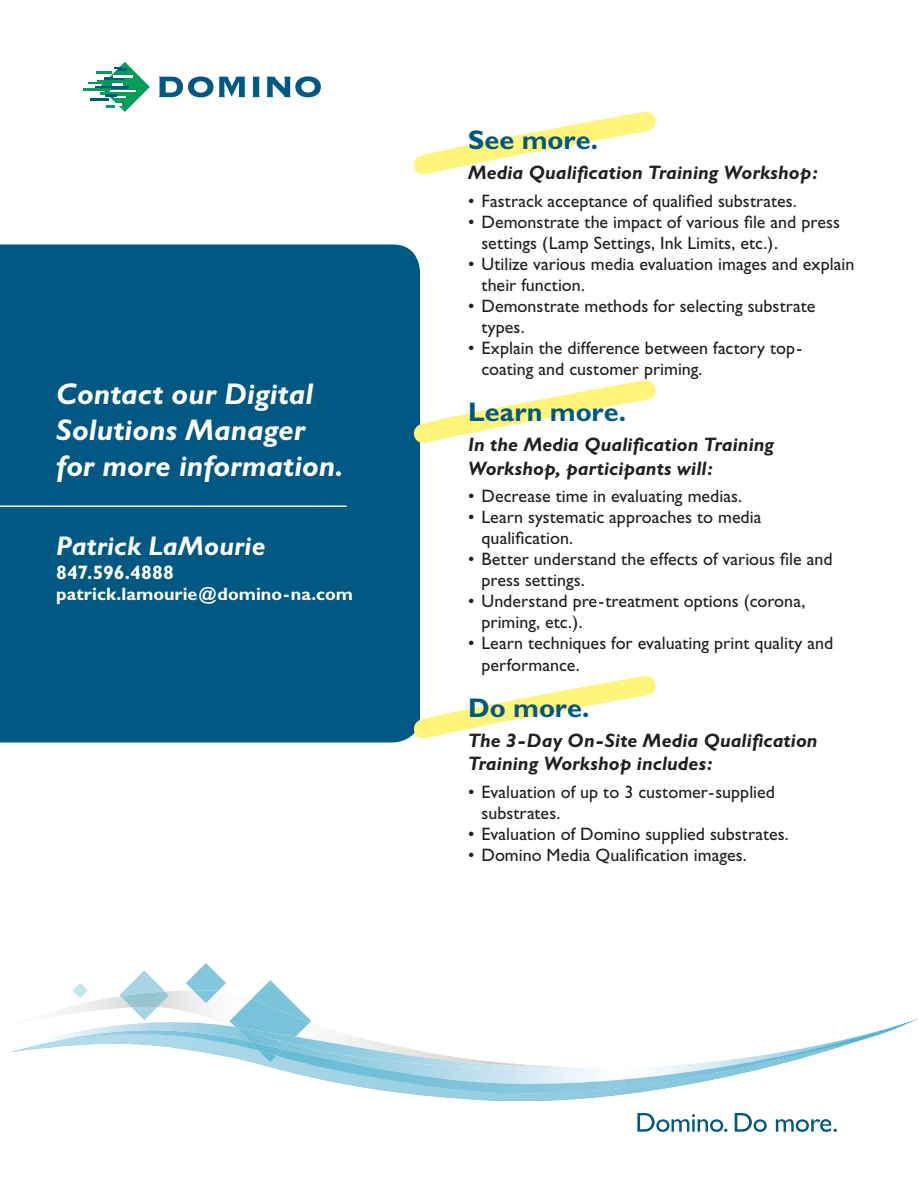
<style>
.page{position:relative;width:918px;height:1188px;background:#fff}
.page>*{position:absolute;margin:0;border:0;box-sizing:border-box;transform-origin:0 0}
.t1{font:italic 700 30px/36px "Gill Sans";letter-spacing:.005em;color:#fff}
.t2{font:700 27px "Gill Sans";color:#005883}
.t3{font:italic 700 27px "Gill Sans";letter-spacing:.01em;color:#fff}
.t4{font:italic 700 19.5px/23.4px "Gill Sans";letter-spacing:.005em;color:#231f20}
.t5{font:700 19.5px "Gill Sans";color:#fff}
.t6{font:18px/21px "Gill Sans";color:#231f20}
.t7{font:700 18px "Gill Sans";color:#fff}
</style>
<div class="page">
<div style="left:0;top:244px;width:420px;height:498px;background:#005883"></div>
<svg style="left:400px;top:367px;width:256px;height:90px"></svg>
<svg style="left:400px;top:663px;width:256px;height:79px"></svg>
<svg style="left:413px;top:111px;width:243px;height:64px"></svg>
<hr style="left:0;top:505px;width:346px;height:2px;background:#fff">
<svg style="left:637px;top:1113px;width:200px;height:19px"></svg>
<svg style="left:119px;top:971px;width:46px;height:38px"></svg>
<img style="left:120px;top:991px;width:49px;height:16px">
<svg style="left:242px;top:980px;width:47px;height:19px"></svg>
<img style="left:229px;top:999px;width:70px;height:10px">
<svg style="left:73px;top:983px;width:15px;height:15px"></svg>
<img style="left:18px;top:1009px;width:298px;height:16px">
<svg style="left:411px;top:1094px;width:215px;height:7px;fill:#97cee2"></svg>
<img style="left:881px;top:1019px;width:37px;height:14px">
<img style="left:10px;top:1025px;width:871px;height:69px">
<img style="left:250px;top:1042px;width:33px;height:14px">
<svg style="left:186px;top:963px;width:40px;height:28px"></svg>
<img style="left:193px;top:990px;width:25px;height:13px">
<svg style="left:253px;top:77px;width:7px;height:20px"></svg>
<svg style="left:267px;top:76px;width:54px;height:21px"></svg>
<svg style="left:159px;top:77px;width:86px;height:20px"></svg>
<hr style="left:83px;top:89px;width:28px;height:2px;background:#009e57">
<svg style="left:88px;top:62px;width:62px;height:50px"></svg>
<h1 class="t1" style="left:56px;top:376px;width:289px">Contact our Digital<br>Solutions Manager for more information.</h1>
<h2 class="t3" style="left:56px;top:531px;width:211px">Patrick LaMourie</h2>
<p class="t5" style="left:56px;top:561px;width:119px">847.596.4888</p>
<p class="t7" style="left:56px;top:584px;width:298px">patrick.lamourie@domino-na.com</p>
<h2 class="t2" style="left:468px;top:124px;width:132px">See more.</h2>
<p class="t4" style="left:468px;top:161px;width:351px">Media Qualification Training Workshop:</p>
<p class="t6" style="left:468px;top:191px;width:330px">• Fastrack acceptance of qualified substrates.</p>
<p class="t6" style="left:482px;top:212px;width:360px;text-indent:-14px">• Demonstrate the impact of various file and press settings (Lamp Settings, Ink Limits, etc.).</p>
<p class="t6" style="left:482px;top:254px;width:374px;text-indent:-14px">• Utilize various media evaluation images and explain their function.</p>
<p class="t6" style="left:482px;top:296px;width:335px;text-indent:-14px">• Demonstrate methods for selecting substrate types.</p>
<p class="t6" style="left:482px;top:338px;width:322px;text-indent:-14px">• Explain the difference between factory top&shy;coating and customer priming.</p>
<h2 class="t2" style="left:468px;top:396px;width:160px">Learn more.</h2>
<p class="t4" style="left:468px;top:433px;width:308px">In the Media Qualification Training<br>Workshop, participants will:</p>
<p class="t6" style="left:468px;top:486px;width:276px">• Decrease time in evaluating medias.</p>
<p class="t6" style="left:482px;top:507px;width:282px;text-indent:-14px">• Learn systematic approaches to media qualification.</p>
<p class="t6" style="left:482px;top:549px;width:353px;text-indent:-14px">• Better understand the effects of various file and press settings.</p>
<p class="t6" style="left:482px;top:591px;width:325px;text-indent:-14px">• Understand pre-treatment options (corona, priming, etc.).</p>
<p class="t6" style="left:482px;top:633px;width:353px;line-height:21.6px;text-indent:-14px">• Learn techniques for evaluating print quality and performance.</p>
<h2 class="t2" style="left:468px;top:692px;width:123px">Do more.</h2>
<p class="t4" style="left:468px;top:729px;width:351px">The 3-Day On-Site Media Qualification<br>Training Workshop includes:</p>
<p class="t6" style="left:482px;top:782px;width:295px;text-indent:-14px">• Evaluation of up to 3 customer-supplied substrates.</p>
<p class="t6" style="left:468px;top:824px;width:322px">• Evaluation of Domino supplied substrates.</p>
<p class="t6" style="left:468px;top:845px;width:280px">• Domino Media Qualification images.</p>
</div>
